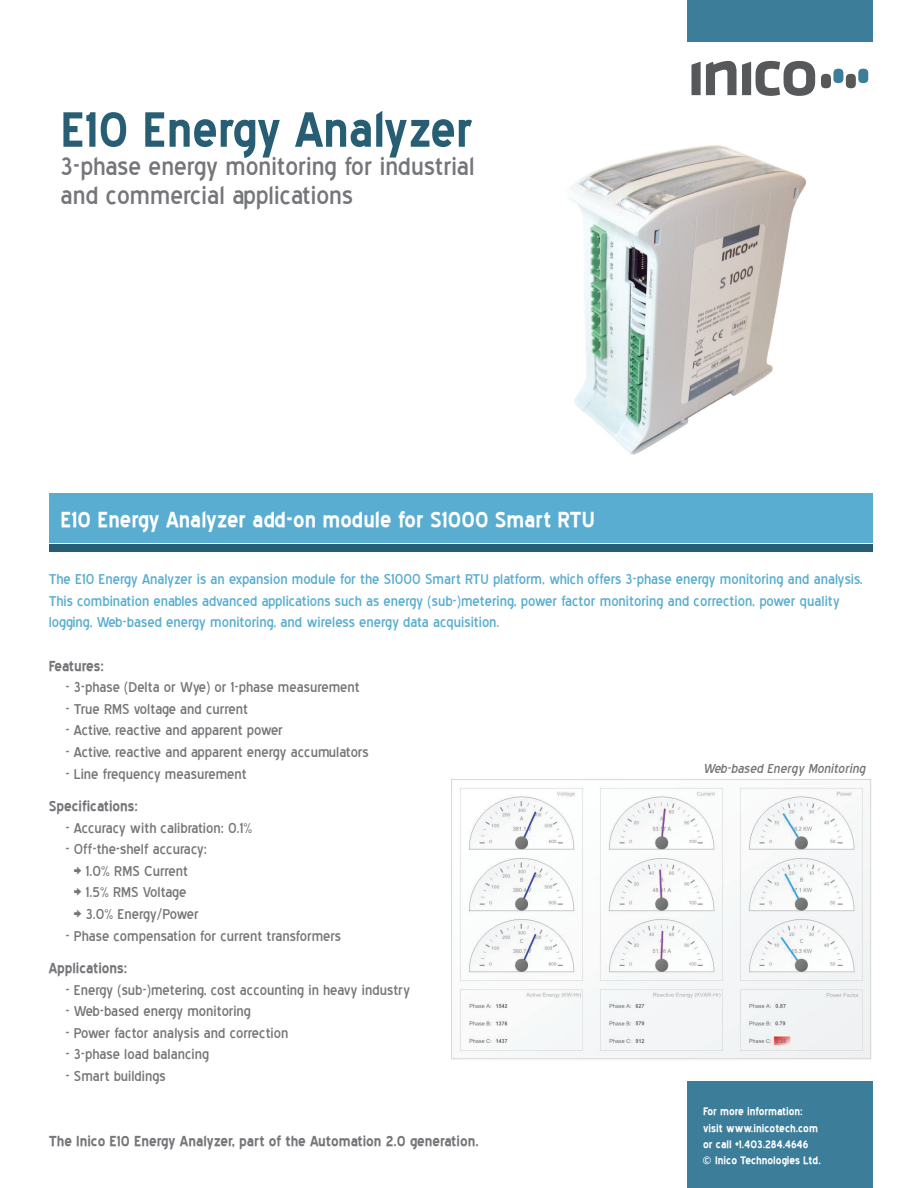
<style>
.page{position:relative;width:918px;height:1188px;background:#fff}
.page>*{position:absolute;margin:0;border:0;box-sizing:border-box;transform-origin:0 0}
.t1{font:700 60px "Blue Highway";color:#275e74}
.t2{font:31.5px/28.8px "Blue Highway";color:#757679}
.t3{font:700 27px "Blue Highway";color:#fff}
.t4{font:18px/21.6px "Blue Highway";color:#757679}
.t5{font:18px/21.6px "Blue Highway";color:#58add1}
.t6{font:700 18px "Blue Highway";color:#757679}
.t7{font:italic 16.5px "Blue Highway";color:#757679}
.t8{font:700 13.5px/16.2px "Blue Highway";color:#fff}
</style>
<div class="page">
<img style="left:568px;top:145px;width:239px;height:310px">
<div style="left:687px;top:0;width:186px;height:42px;background:#3c7e99"></div>
<svg style="left:692px;top:61px;width:123px;height:35px"></svg>
<div style="left:833px;top:69px;width:10px;height:14px;background:#3c7e99;border-radius:5px"></div>
<div style="left:821px;top:74px;width:10px;height:14px;background:#57585a;border-radius:5px"></div>
<div style="left:858px;top:69px;width:10px;height:14px;background:#3c7e99;border-radius:5px"></div>
<div style="left:846px;top:74px;width:10px;height:14px;background:#57585a;border-radius:5px"></div>
<div style="left:49px;top:544px;width:824px;height:8px;background:#275e74"></div>
<div style="left:687px;top:1082px;width:186px;height:106px;background:#3c7e99"></div>
<div style="left:49px;top:493px;width:824px;height:49px;background:#58add1"></div>
<img style="left:451px;top:779px;width:420px;height:281px">
<h1 class="t1" style="left:61px;top:102px;width:414px">E10 Energy Analyzer</h1>
<h2 class="t2" style="left:61px;top:152px;width:416px">3-phase energy monitoring for industrial and commercial applications</h2>
<h3 class="t3" style="left:61px;top:507px;width:536px">E10 Energy Analyzer add-on module for S1000 Smart RTU</h3>
<p class="t5" style="left:49px;top:569px;width:816px">The E10 Energy Analyzer is an expansion module for the S1000 Smart RTU platform, which offers 3-phase energy monitoring and analysis.<br>This combination enables advanced applications such as energy (sub-)metering, power factor monitoring and correction, power quality logging, Web-based energy monitoring, and wireless energy data acquisition.</p>
<p class="t6" style="left:49px;top:657px;width:57px">Features:</p>
<p class="t4" style="left:65px;top:677px;width:296px">- 3-phase (Delta or Wye) or 1-phase measurement</p>
<p class="t4" style="left:65px;top:698px;width:184px">- True RMS voltage and current</p>
<p class="t4" style="left:65px;top:720px;width:219px">- Active, reactive and apparent power</p>
<p class="t4" style="left:65px;top:741px;width:305px">- Active, reactive and apparent energy accumulators</p>
<p class="t4" style="left:65px;top:763px;width:183px">- Line frequency measurement</p>
<p class="t6" style="left:49px;top:798px;width:91px">Specifications:</p>
<p class="t4" style="left:65px;top:817px;width:188px">- Accuracy with calibration: 0.1%</p>
<p class="t4" style="left:74px;top:839px;width:135px;text-indent:-8px">- Off-the-shelf accuracy: &gt; 1.0% RMS Current<br>&gt; 1.5% RMS Voltage<br>&gt; 3.0% Energy/Power</p>
<p class="t4" style="left:65px;top:925px;width:277px">- Phase compensation for current transformers</p>
<p class="t6" style="left:49px;top:960px;width:80px">Applications:</p>
<p class="t4" style="left:65px;top:979px;width:346px">- Energy (sub-)metering, cost accounting in heavy industry</p>
<p class="t4" style="left:65px;top:1001px;width:187px">- Web-based energy monitoring</p>
<p class="t4" style="left:65px;top:1022px;width:225px">- Power factor analysis and correction</p>
<p class="t4" style="left:65px;top:1044px;width:145px">- 3-phase load balancing</p>
<p class="t4" style="left:65px;top:1065px;width:102px">- Smart buildings</p>
<p class="t7" style="left:703px;top:761px;width:166px">Web-based Energy Monitoring</p>
<p class="t6" style="left:49px;top:1133px;width:432px">The Inico E10 Energy Analyzer, part of the Automation 2.0 generation.</p>
<p class="t8" style="left:703px;top:1104px;width:119px">For more information: visit www.inicotech.com or call +1.403.284.4646<br>© Inico Technologies Ltd.</p>
</div>
